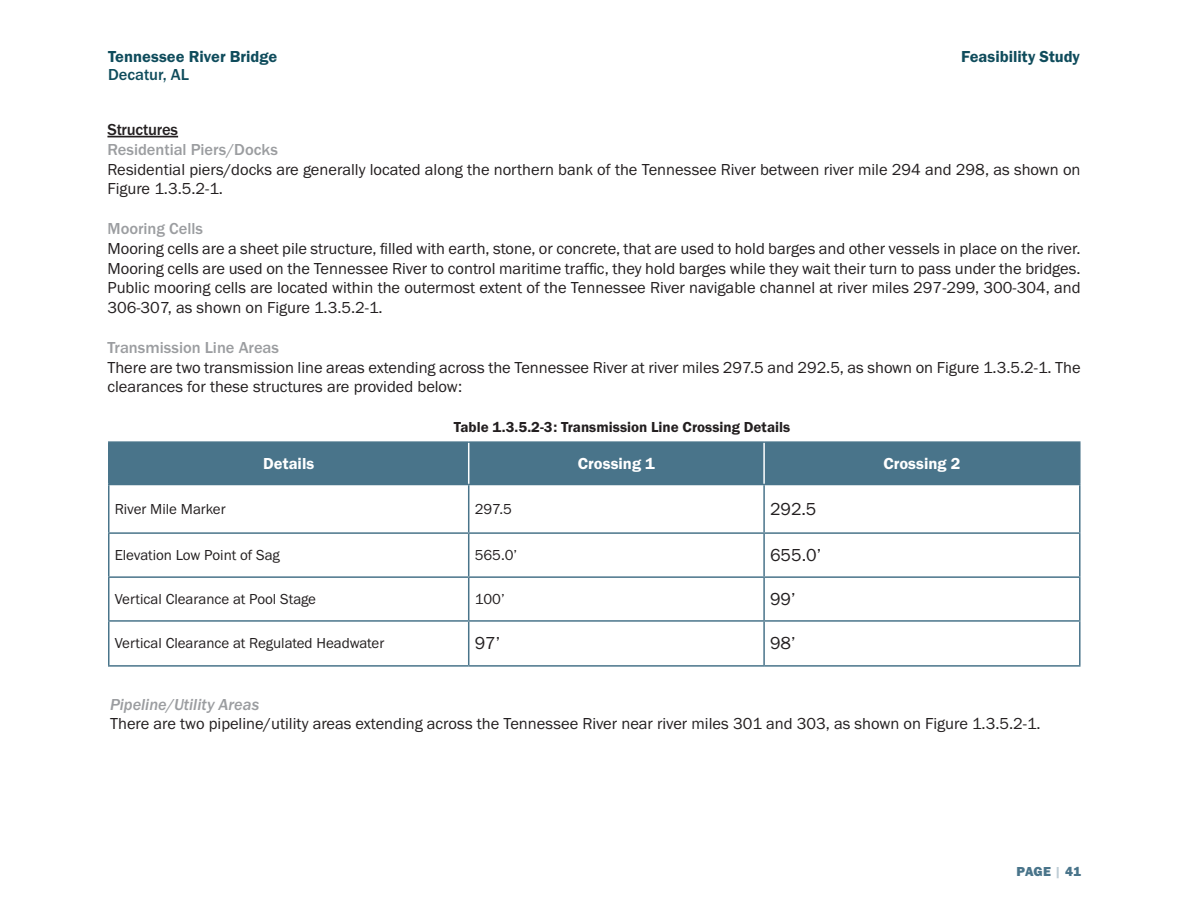
<style>
.page{position:relative;width:1188px;height:918px;background:#fff}
.page>*{position:absolute;margin:0;border:0;box-sizing:border-box;transform-origin:0 0}
.t1{font:18px "Franklin Gothic URW Boo";color:#231f20}
.t2{font:16.5px/19.8px "Franklin Gothic URW Boo";color:#231f20}
.t3{font:500 16.5px "Franklin Gothic URW";color:#9b9da0}
.t4{font:16.5px "Franklin Gothic URW Dem";color:#0f4c5c}
.t5{font:16.5px "Franklin Gothic URW Dem";color:#fff}
.weird_gray{font:16.5px "Franklin Gothic URW Med Ita";color:#9b9da0}
.t6{font:500 16.5px "Franklin Gothic URW";color:#0f4c5c}
.underline_subhead{font:500 16.5px "Franklin Gothic URW";letter-spacing:-.015em;color:#231f20}
.t7{font:15px "Franklin Gothic URW Boo";color:#231f20}
.cp{font:15px "Franklin Gothic URW Dem";color:#231f20}
.t8{font:13.5px "Franklin Gothic URW Hea";letter-spacing:.005em;color:#49748a}
.s1{font-family:"Franklin Gothic URW Dem";color:#becdd6}
</style>
<div class="page">
<hr style="left:107px;top:136px;width:71px;height:1px;background:#231f20">
<div style="left:110px;top:443px;width:969px;height:41px;background:#49748a"></div>
<hr style="left:108px;top:441px;width:361px;height:2px;background:#49748a">
<hr style="left:108px;top:443px;width:2px;height:41px;background:#49748a">
<hr style="left:469px;top:441px;width:295px;height:2px;background:#49748a">
<hr style="left:764px;top:441px;width:317px;height:2px;background:#49748a">
<hr style="left:1079px;top:443px;width:2px;height:41px;background:#49748a">
<hr style="left:108px;top:484px;width:361px;height:1px;background:#49748a">
<hr style="left:108px;top:485px;width:2px;height:47px;background:#49748a">
<hr style="left:469px;top:484px;width:295px;height:1px;background:#49748a">
<hr style="left:468px;top:485px;width:1px;height:47px;background:#49748a">
<hr style="left:764px;top:484px;width:317px;height:1px;background:#49748a">
<hr style="left:763px;top:485px;width:2px;height:47px;background:#49748a">
<hr style="left:1079px;top:485px;width:2px;height:47px;background:#49748a">
<hr style="left:108px;top:532px;width:361px;height:2px;background:#49748a">
<hr style="left:108px;top:534px;width:2px;height:42px;background:#49748a">
<hr style="left:469px;top:532px;width:295px;height:2px;background:#49748a">
<hr style="left:468px;top:534px;width:1px;height:42px;background:#49748a">
<hr style="left:764px;top:532px;width:317px;height:2px;background:#49748a">
<hr style="left:763px;top:534px;width:2px;height:42px;background:#49748a">
<hr style="left:1079px;top:534px;width:2px;height:42px;background:#49748a">
<hr style="left:108px;top:576px;width:361px;height:2px;background:#49748a">
<hr style="left:108px;top:578px;width:2px;height:42px;background:#49748a">
<hr style="left:469px;top:576px;width:295px;height:2px;background:#49748a">
<hr style="left:468px;top:578px;width:1px;height:42px;background:#49748a">
<hr style="left:764px;top:576px;width:317px;height:2px;background:#49748a">
<hr style="left:763px;top:578px;width:2px;height:42px;background:#49748a">
<hr style="left:1079px;top:578px;width:2px;height:42px;background:#49748a">
<hr style="left:108px;top:620px;width:361px;height:2px;background:#49748a">
<hr style="left:108px;top:622px;width:2px;height:43px;background:#49748a">
<hr style="left:469px;top:620px;width:295px;height:2px;background:#49748a">
<hr style="left:468px;top:622px;width:1px;height:43px;background:#49748a">
<hr style="left:764px;top:620px;width:317px;height:2px;background:#49748a">
<hr style="left:763px;top:622px;width:2px;height:43px;background:#49748a">
<hr style="left:1079px;top:622px;width:2px;height:43px;background:#49748a">
<hr style="left:108px;top:665px;width:361px;height:2px;background:#49748a">
<hr style="left:469px;top:665px;width:295px;height:2px;background:#49748a">
<hr style="left:764px;top:665px;width:317px;height:2px;background:#49748a">
<hr style="left:468px;top:443px;width:1px;height:41px;background:#fff">
<hr style="left:763px;top:443px;width:2px;height:41px;background:#fff">
<p class="t4" style="left:108px;top:46px;width:171px">Tennessee River Bridge</p>
<p class="t6" style="left:108px;top:64px;width:83px">Decatur, AL</p>
<p class="t4" style="left:961px;top:46px;width:120px">Feasibility Study</p>
<p class="underline_subhead" style="left:107px;top:119px;width:72px">Structures</p>
<p class="t3" style="left:107px;top:139px;width:172px">Residential Piers/Docks</p>
<p class="t2" style="left:107px;top:159px;width:975px">Residential piers/docks are generally located along the northern bank of the Tennessee River between river mile 294 and 298, as shown on<br>Figure 1.3.5.2-1.</p>
<p class="t3" style="left:107px;top:218px;width:97px">Mooring Cells</p>
<p class="t2" style="left:107px;top:238px;width:975px;text-align:justify">Mooring cells are a sheet pile structure, filled with earth, stone, or concrete, that are used to hold barges and other vessels in place on the river.<br>Mooring cells are used on the Tennessee River to control maritime traffic, they hold barges while they wait their turn to pass under the bridges.<br>Public mooring cells are located within the outermost extent of the Tennessee River navigable channel at river miles 297-299, 300-304, and 306-307, as shown on Figure 1.3.5.2-1.</p>
<p class="t3" style="left:107px;top:337px;width:173px">Transmission Line Areas</p>
<p class="t2" style="left:107px;top:357px;width:975px">There are two transmission line areas extending across the Tennessee River at river miles 297.5 and 292.5, as shown on Figure 1.3.5.2-1. The clearances for these structures are provided below:</p>
<p class="cp" style="left:454px;top:418px;width:338px">Table 1.3.5.2-3: Transmission Line Crossing Details</p>
<p class="t5" style="left:263px;top:453px;width:52px">Details</p>
<p class="t5" style="left:578px;top:453px;width:79px">Crossing 1</p>
<p class="t5" style="left:883px;top:453px;width:79px">Crossing 2</p>
<p class="t7" style="left:115px;top:499px;width:112px">River Mile Marker</p>
<p class="t7" style="left:475px;top:499px;width:39px">297.5</p>
<p class="t1" style="left:770px;top:498px;width:48px">292.5</p>
<p class="t7" style="left:115px;top:546px;width:167px">Elevation Low Point of Sag</p>
<p class="t7" style="left:475px;top:546px;width:44px">565.0’</p>
<p class="t1" style="left:770px;top:544px;width:53px">655.0’</p>
<p class="t7" style="left:115px;top:590px;width:203px">Vertical Clearance at Pool Stage</p>
<p class="t7" style="left:475px;top:590px;width:32px">100’</p>
<p class="t1" style="left:770px;top:588px;width:27px">99’</p>
<p class="t7" style="left:115px;top:634px;width:271px">Vertical Clearance at Regulated Headwater</p>
<p class="t1" style="left:475px;top:632px;width:27px">97’</p>
<p class="t1" style="left:770px;top:632px;width:27px">98’</p>
<p class="weird_gray" style="left:110px;top:694px;width:151px">Pipeline/Utility Areas</p>
<p class="t2" style="left:110px;top:714px;width:932px">There are two pipeline/utility areas extending across the Tennessee River near river miles 301 and 303, as shown on Figure 1.3.5.2-1.</p>
<p class="t8" style="left:1017px;top:863px;width:66px">PAGE <span class="s1">|</span> 41</p>
</div>
